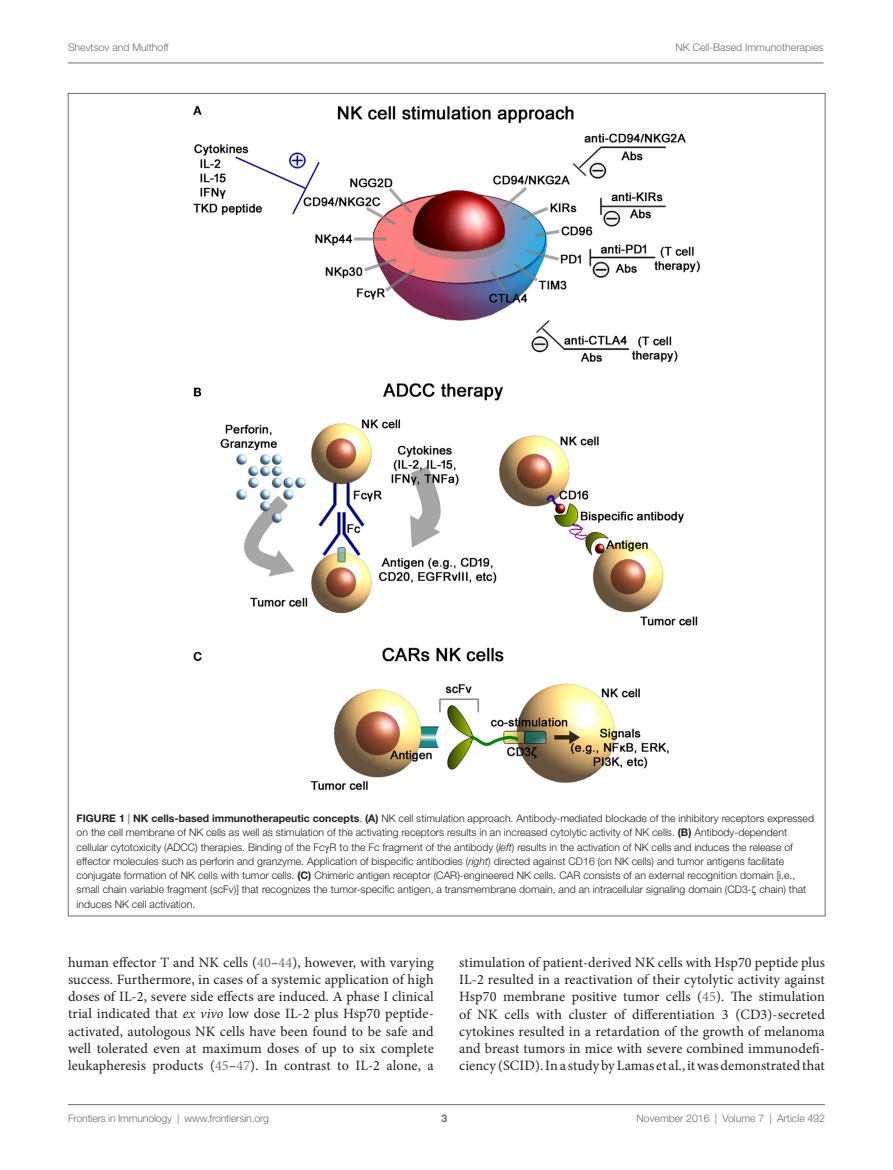
<style>
.page{position:relative;width:893px;height:1170px;background:#fff}
.page>*{position:absolute;margin:0;border:0;box-sizing:border-box;transform-origin:0 0}
.t1{font:14.25px/17.2px "Minion Pro";letter-spacing:.005em;color:#231f20;text-align:justify}
.t2{font:300 10.5px/14.2px "Helvetica Neue LT Std";color:#231f20}
.t3{font:300 10.5px "Helvetica Neue LT Std";color:#6c6d70}
.t4{font:700 10.5px "Helvetica Neue LT Std";color:#6c6d70}
.s1{font-weight:700}
.s2{font-family:"STIX General";font-weight:400}
.s3{font-style:italic}
.s4{color:#6c6d70}
</style>
<div class="page">
<img style="left:193px;top:105px;width:507px;height:686px">
<hr style="left:68px;top:1104px;width:757px;height:1px;background:#6c6d70">
<hr style="left:68px;top:63px;width:755px;height:1px;background:#6c6d70">
<p class="t3" style="left:68px;top:41px;width:102px">Shevtsov and Multhoff</p>
<p class="t3" style="left:676px;top:41px;width:149px">NK Cell-Based Immunotherapies</p>
<p class="t2" style="left:77px;top:810px;width:739px"><span class="s1">FIGURE 1</span> | <span class="s1">NK cells-based immunotherapeutic concepts</span>. <span class="s1">(A)</span> NK cell stimulation approach. Antibody-mediated blockade of the inhibitory receptors expressed on the cell membrane of NK cells as well as stimulation of the activating receptors results in an increased cytolytic activity of NK cells. <span class="s1">(B)</span> Antibody-dependent cellular cytotoxicity (ADCC) therapies. Binding of the Fc<span class="s2">γ</span>R to the Fc fragment of the antibody (<span class="s3">left</span>) results in the activation of NK cells and induces the release of effector molecules such as perforin and granzyme. Application of bispecific antibodies (<span class="s3">right</span>) directed against CD16 (on NK cells) and tumor antigens facilitate conjugate formation of NK cells with tumor cells. <span class="s1">(C)</span> Chimeric antigen receptor (CAR)-engineered NK cells. CAR consists of an external recognition domain [i.e., small chain variable fragment (scFv)] that recognizes the tumor-specific antigen, a transmembrane domain, and an intracellular signaling domain (CD3-<span class="s2">ζ</span> chain) that induces NK cell activation.</p>
<p class="t1" style="left:68px;top:953px;width:367px">human effector T and NK cells (<span class="s4">40</span>–<span class="s4">44</span>), however, with varying success. Furthermore, in cases of a systemic application of high doses of IL-2, severe side effects are induced. A phase I clinical trial indicated that <span class="s3">ex vivo</span> low dose IL-2 plus Hsp70 peptide&shy;activated, autologous NK cells have been found to be safe and well tolerated even at maximum doses of up to six complete leukapheresis products (<span class="s4">45</span>–<span class="s4">47</span>). In contrast to IL-2 alone, a</p>
<p class="t1" style="left:459px;top:953px;width:367px">stimulation of patient-derived NK cells with Hsp70 peptide plus IL-2 resulted in a reactivation of their cytolytic activity against Hsp70 membrane positive tumor cells (<span class="s4">45</span>). The stimulation of NK cells with cluster of differentiation 3 (CD3)-secreted cytokines resulted in a retardation of the growth of melanoma and breast tumors in mice with severe combined immunodefi&shy;ciency (SCID). In a study by Lamas et al., it was demonstrated that</p>
<p class="t3" style="left:68px;top:1111px;width:203px">Frontiers in Immunology | www.frontiersin.org</p>
<p class="t3" style="left:636px;top:1111px;width:190px">November 2016 | Volume 7 | Article 492</p>
<p class="t4" style="left:441px;top:1111px;width:7px">3</p>
</div>
